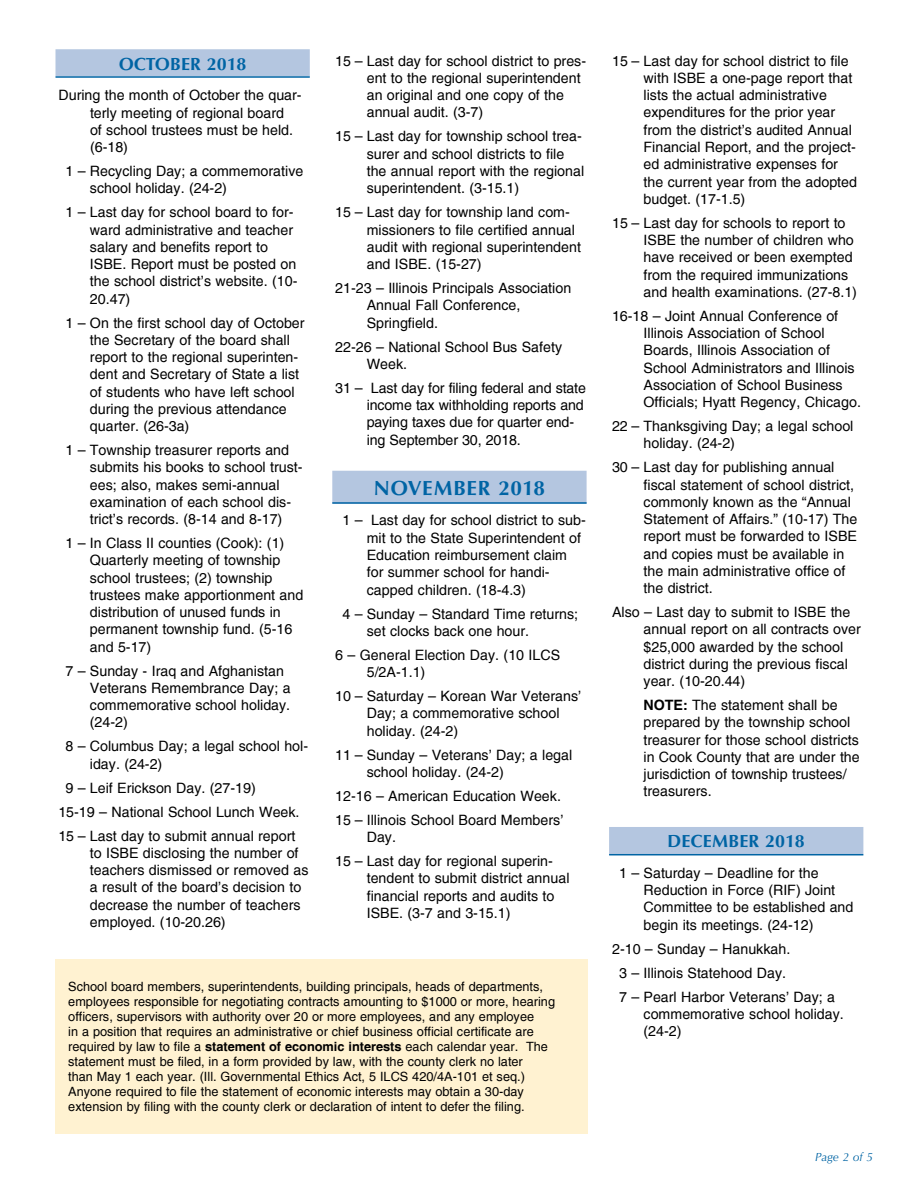
<style>
.page{position:relative;width:918px;height:1188px;background:#fff}
.page>*{position:absolute;margin:0;border:0;box-sizing:border-box;transform-origin:0 0}
.t1{font:21px "Optimum Bold DTC";letter-spacing:.025em;color:#0064a4}
.t2{font:18px "Optimum Bold DTC";color:#0064a4}
.t3{font:14.25px/17.2px "Helvetica";color:#000}
.t4{font:12.75px/15px "Helvetica";color:#000}
.t5{font:12px "Optimum Roman Italic DTC";color:#0064a4}
.s1{font-weight:700}
</style>
<div class="page">
<div style="left:56px;top:49px;width:254px;height:27px;background:#b4c6e0"></div>
<hr style="left:56px;top:76px;width:254px;height:2px;background:#0064a4">
<div style="left:332px;top:471px;width:255px;height:33px;background:#b4c6e0"></div>
<hr style="left:332px;top:502px;width:255px;height:2px;background:#0064a4">
<div style="left:609px;top:827px;width:254px;height:27px;background:#b4c6e0"></div>
<hr style="left:609px;top:854px;width:254px;height:1px;background:#0064a4">
<div style="left:55px;top:960px;width:532px;height:174px;background:#fff2d1"></div>
<p class="t2" style="left:119px;top:53px;width:129px">OCTOBER 2018</p>
<p class="t3" style="left:90px;top:87px;width:213px;text-indent:-32px">During the month of October the quar&shy;terly meeting of regional board<br>of school trustees must be held. (6-18)</p>
<p class="t3" style="left:90px;top:163px;width:215px;text-indent:-24px">1 – Recycling Day; a commemorative school holiday. (24-2)</p>
<p class="t3" style="left:90px;top:204px;width:209px;text-indent:-24px">1 – Last day for school board to for&shy;ward administrative and teacher salary and benefits report to<br>ISBE. Report must be posted on the school district’s website. (10-<br>20.47)</p>
<p class="t3" style="left:90px;top:314px;width:216px;text-indent:-24px">1 – On the first school day of October the Secretary of the board shall report to the regional superinten&shy;dent and Secretary of State a list of students who have left school during the previous attendance quarter. (26-3a)</p>
<p class="t3" style="left:90px;top:442px;width:214px;text-indent:-24px">1 – Township treasurer reports and submits his books to school trust&shy;ees; also, makes semi-annual examination of each school dis&shy;trict’s records. (8-14 and 8-17)</p>
<p class="t3" style="left:90px;top:535px;width:215px;text-indent:-24px">1 – In Class II counties (Cook): (1)<br>Quarterly meeting of township school trustees; (2) township trustees make apportionment and distribution of unused funds in permanent township fund. (5-16 and 5-17)</p>
<p class="t3" style="left:90px;top:662px;width:202px;text-indent:-24px">7 – Sunday - Iraq and Afghanistan<br>Veterans Remembrance Day; a commemorative school holiday. (24-2)</p>
<p class="t3" style="left:90px;top:738px;width:220px;text-indent:-24px">8 – Columbus Day; a legal school hol&shy;iday. (24-2)</p>
<p class="t3" style="left:58px;top:776px;width:243px;line-height:24px;text-indent:7px">9 – Leif Erickson Day. (27-19)<br>15-19 – National School Lunch Week.<br>15 – Last day to submit annual report</p>
<p class="t3" style="left:90px;top:845px;width:220px">to ISBE disclosing the number of teachers dismissed or removed as a result of the board’s decision to decrease the number of teachers employed. (10-20.26)</p>
<p class="t3" style="left:367px;top:53px;width:221px;text-indent:-31px">15 – Last day for school district to pres&shy;ent to the regional superintendent an original and one copy of the annual audit. (3-7)</p>
<p class="t3" style="left:367px;top:128px;width:219px;text-indent:-31px">15 – Last day for township school trea&shy;surer and school districts to file the annual report with the regional superintendent. (3-15.1)</p>
<p class="t3" style="left:367px;top:204px;width:216px;text-indent:-31px">15 – Last day for township land com&shy;missioners to file certified annual audit with regional superintendent and ISBE. (15-27)</p>
<p class="t3" style="left:367px;top:280px;width:206px;text-indent:-32px">21-23 – Illinois Principals Association<br>Annual Fall Conference,<br>Springfield.</p>
<p class="t3" style="left:367px;top:338px;width:197px;text-indent:-32px">22-26 – National School Bus Safety<br>Week.</p>
<p class="t3" style="left:367px;top:380px;width:221px;text-indent:-31px">31 – Last day for filing federal and state income tax withholding reports and paying taxes due for quarter end&shy;ing September 30, 2018.</p>
<h1 class="t1" style="left:374px;top:476px;width:173px">NOVEMBER 2018</h1>
<p class="t3" style="left:367px;top:512px;width:221px;text-indent:-24px">1 – Last day for school district to sub&shy;mit to the State Superintendent of<br>Education reimbursement claim for summer school for handi&shy;capped children. (18-4.3)</p>
<p class="t3" style="left:367px;top:605px;width:213px;text-indent:-24px">4 – Sunday – Standard Time returns; set clocks back one hour.</p>
<p class="t3" style="left:367px;top:647px;width:195px;text-indent:-32px">6 – General Election Day. (10 ILCS<br>5/2A-1.1)</p>
<p class="t3" style="left:367px;top:688px;width:216px;text-indent:-31px">10 – Saturday – Korean War Veterans’<br>Day; a commemorative school holiday. (24-2)</p>
<p class="t3" style="left:367px;top:746px;width:207px;text-indent:-31px">11 – Sunday – Veterans’ Day; a legal school holiday. (24-2)</p>
<p class="t3" style="left:335px;top:784px;width:230px;line-height:24px">12-16 – American Education Week.<br>15 – Illinois School Board Members’</p>
<p class="t3" style="left:335px;top:825px;width:219px;line-height:24px;text-indent:32px">Day.<br>15 – Last day for regional superin-</p>
<p class="t3" style="left:367px;top:870px;width:204px">tendent to submit district annual financial reports and audits to<br>ISBE. (3-7 and 3-15.1)</p>
<p class="t4" style="left:68px;top:980px;width:488px">School board members, superintendents, building principals, heads of departments, employees responsible for negotiating contracts amounting to $1000 or more, hearing officers, supervisors with authority over 20 or more employees, and any employee<br>in a position that requires an administrative or chief business official certificate are required by law to file a <span class="s1">statement of economic interests</span> each calendar year. The statement must be filed, in a form provided by law, with the county clerk no later<br>than May 1 each year. (Ill. Governmental Ethics Act, 5 ILCS 420/4A-101 et seq.)<br>Anyone required to file the statement of economic interests may obtain a 30-day extension by filing with the county clerk or declaration of intent to defer the filing.</p>
<p class="t3" style="left:644px;top:53px;width:215px;text-indent:-31px">15 – Last day for school district to file with ISBE a one-page report that lists the actual administrative expenditures for the prior year from the district’s audited Annual<br>Financial Report, and the project&shy;ed administrative expenses for the current year from the adopted budget. (17-1.5)</p>
<p class="t3" style="left:644px;top:215px;width:215px;text-indent:-31px">15 – Last day for schools to report to ISBE the number of children who have received or been exempted from the required immunizations and health examinations. (27-8.1)</p>
<p class="t3" style="left:644px;top:308px;width:219px;text-indent:-32px">16-18 – Joint Annual Conference of Illinois Association of School Boards, Illinois Association of School Administrators and Illinois Association of School Business Officials; Hyatt Regency, Chicago.</p>
<p class="t3" style="left:644px;top:418px;width:211px;text-indent:-31px">22 – Thanksgiving Day; a legal school holiday. (24-2)</p>
<p class="t3" style="left:644px;top:459px;width:215px;text-indent:-31px">30 – Last day for publishing annual fiscal statement of school district, commonly known as the “Annual<br>Statement of Affairs.” (10-17) The report must be forwarded to ISBE and copies must be available in the main administrative office of the district.</p>
<p class="t3" style="left:644px;top:604px;width:219px;text-indent:-32px">Also – Last day to submit to ISBE the annual report on all contracts over $25,000 awarded by the school district during the previous fiscal year. (10-20.44)</p>
<p class="t3" style="left:644px;top:697px;width:218px"><span class="s1">NOTE:</span> The statement shall be prepared by the township school treasurer for those school districts in Cook County that are under the jurisdiction of township trustees/ treasurers.</p>
<p class="t2" style="left:668px;top:831px;width:139px">DECEMBER 2018</p>
<p class="t3" style="left:644px;top:865px;width:211px;text-indent:-24px">1 – Saturday – Deadline for the<br>Reduction in Force (RIF) Joint<br>Committee to be established and begin its meetings. (24-12)</p>
<p class="t3" style="left:619px;top:937px;width:218px;line-height:24px;text-indent:-7px">2-10 – Sunday – Hanukkah.<br>3 – Illinois Statehood Day.<br>7 – Pearl Harbor Veterans’ Day; a</p>
<p class="t3" style="left:644px;top:1006px;width:202px">commemorative school holiday. (24-2)</p>
<p class="t5" style="left:815px;top:1150px;width:59px">Page 2 of 5</p>
</div>
